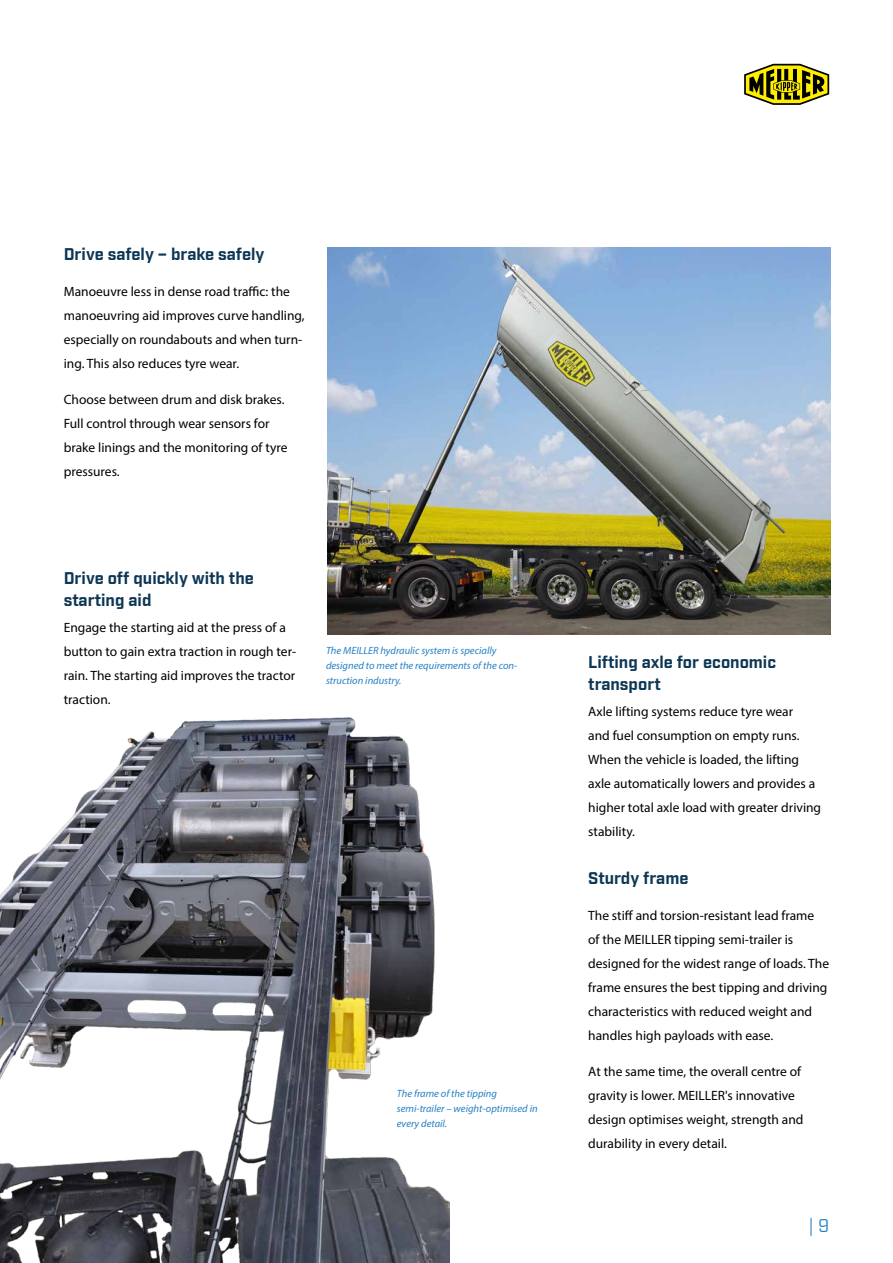
<style>
.page{position:relative;width:893px;height:1263px;background:#fff}
.page>*{position:absolute;margin:0;border:0;box-sizing:border-box;transform-origin:0 0}
.t1{font:18px "Industry";color:#2581c4}
.t2{font:700 16.5px/22.5px "Industry";color:#0d3755}
.t3{font:13.5px/24px "Myriad Pro";color:#000}
.t4{font:italic 10.5px/15px "Myriad Pro";color:#2581c4}
</style>
<div class="page">
<img style="left:0;top:717px;width:449px;height:546px">
<img style="left:327px;top:247px;width:503px;height:388px">
<svg style="left:744px;top:64px;width:85px;height:41px"></svg>
<p class="t2" style="left:64px;top:243px;width:202px">Drive safely – brake safely</p>
<p class="t3" style="left:64px;top:279px;width:242px">Manoeuvre less in dense road traffic: the manoeuvring aid improves curve handling, especially on roundabouts and when turn&shy;ing. This also reduces tyre wear.</p>
<p class="t3" style="left:64px;top:387px;width:225px">Choose between drum and disk brakes.<br>Full control through wear sensors for brake linings and the monitoring of tyre pressures.</p>
<p class="t2" style="left:64px;top:567px;width:192px">Drive off quickly with the starting aid</p>
<p class="t3" style="left:64px;top:615px;width:234px">Engage the starting aid at the press of a button to gain extra traction in rough ter&shy;rain. The starting aid improves the tractor traction.</p>
<p class="t4" style="left:326px;top:643px;width:193px">The MEILLER hydraulic system is specially designed to meet the requirements of the con&shy;struction industry.</p>
<p class="t4" style="left:397px;top:1085px;width:142px">The frame of the tipping semi-trailer – weight-optimised in every detail.</p>
<p class="t2" style="left:588px;top:651px;width:189px">Lifting axle for economic transport</p>
<p class="t3" style="left:588px;top:699px;width:234px">Axle lifting systems reduce tyre wear<br>and fuel consumption on empty runs.<br>When the vehicle is loaded, the lifting axle automatically lowers and provides a higher total axle load with greater driving stability.</p>
<p class="t2" style="left:588px;top:867px;width:102px">Sturdy frame</p>
<p class="t3" style="left:588px;top:903px;width:242px">The stiff and torsion-resistant lead frame<br>of the MEILLER tipping semi-trailer is designed for the widest range of loads. The frame ensures the best tipping and driving characteristics with reduced weight and handles high payloads with ease.</p>
<p class="t3" style="left:588px;top:1059px;width:217px">At the same time, the overall centre of gravity is lower. MEILLER's innovative design optimises weight, strength and durability in every detail.</p>
<h1 class="t1" style="left:808px;top:1214px;width:22px">| 9</h1>
</div>
